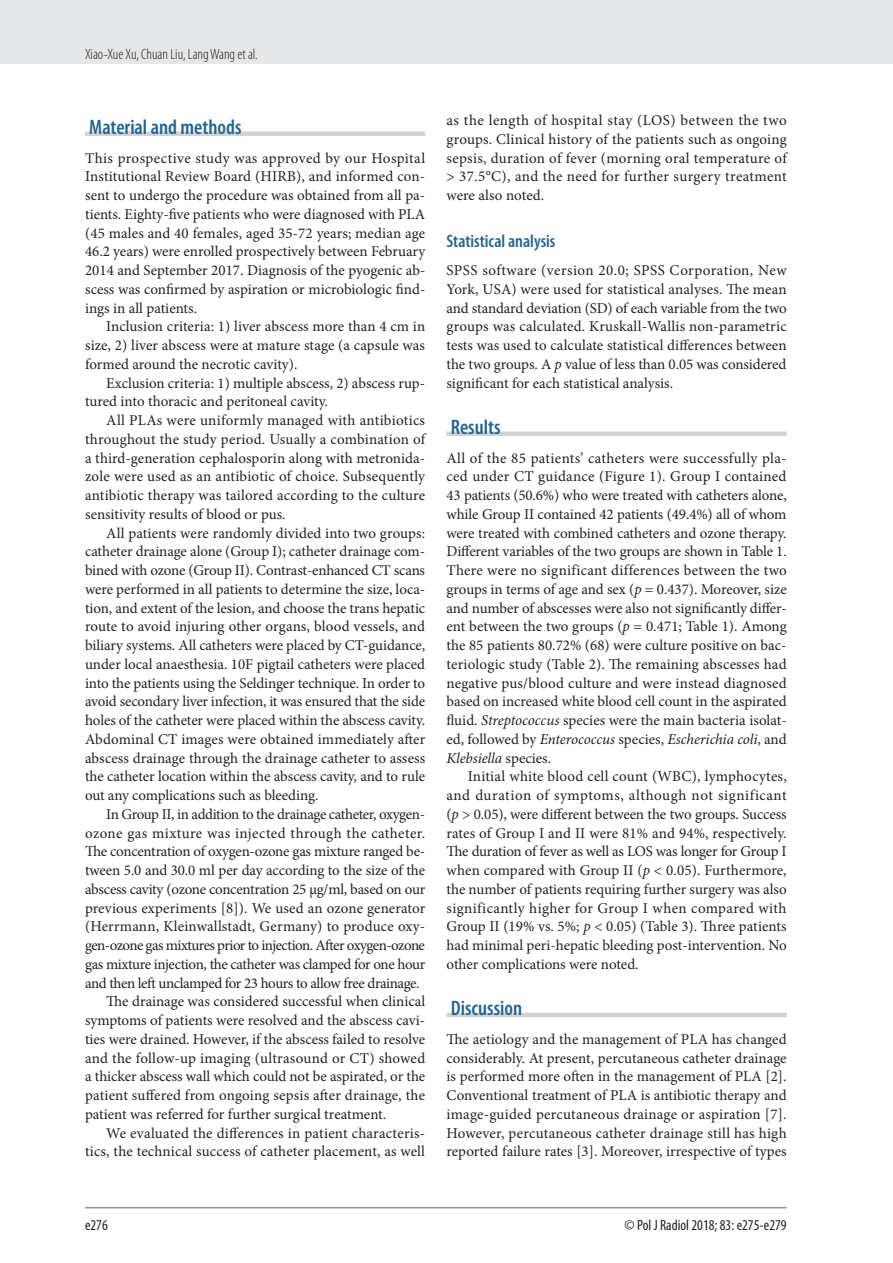
<style>
.page{position:relative;width:893px;height:1263px;background:#fff}
.page>*{position:absolute;margin:0;border:0;box-sizing:border-box;transform-origin:0 0}
.t1{font:600 condensed 21px "Myriad Pro";color:#24648f}
.t2{font:600 condensed 18px "Myriad Pro";color:#24648f}
.t3{font:15px/18.8px "Minion Pro";color:#231f20;text-align:justify}
.t4{font:15px "Minion Pro";letter-spacing:-.025em;color:#231f20}
.t5{font:15px "Minion Pro";letter-spacing:-.035em;color:#231f20}
.t6{font:15px "Minion Pro";letter-spacing:-.02em;color:#231f20}
.t7{font:15px "Minion Pro";letter-spacing:-.03em;color:#231f20}
.t8{font:15px "Minion Pro";letter-spacing:.025em;color:#231f20}
.t9{font:300 condensed 15px "Myriad Pro";color:#231f20}
.t10{font:condensed 15px "Myriad Pro";color:#231f20}
.s1{font-style:italic}
</style>
<div class="page">
<div style="left:0;top:0;width:893px;height:64px;background:#e6e7e9"></div>
<hr style="left:85px;top:1207px;width:702px;height:1px;background:#939598">
<div style="left:85px;top:131px;width:340px;height:5px;background:#d1d2d4"></div>
<div style="left:446px;top:431px;width:341px;height:5px;background:#d1d2d4"></div>
<hr style="left:446px;top:1013px;width:341px;height:4px;background:#d1d2d4">
<p class="t9" style="left:85px;top:45px;width:174px">Xiao-Xue Xu, Chuan Liu, Lang Wang et al.</p>
<h1 class="t1" style="left:89px;top:114px;width:154px">Material and methods</h1>
<p class="t3" style="left:85px;top:148px;width:342px">This prospective study was approved by our Hospital Institutional Review Board (HIRB), and informed con&shy;sent to undergo the procedure was obtained from all pa&shy;tients. Eighty-five patients who were diagnosed with PLA (45 males and 40 females, aged 35-72 years; median age 46.2 years) were enrolled prospectively between February 2014 and September 2017. Diagnosis of the pyogenic ab&shy;scess was confirmed by aspiration or microbiologic find&shy;ings in all patients.</p>
<p class="t3" style="left:85px;top:317px;width:342px;text-indent:21px">Inclusion criteria: 1) liver abscess more than 4 cm in size, 2) liver abscess were at mature stage (a capsule was formed around the necrotic cavity).</p>
<p class="t3" style="left:85px;top:373px;width:342px;text-indent:21px">Exclusion criteria: 1) multiple abscess, 2) abscess rup&shy;tured into thoracic and peritoneal cavity.</p>
<p class="t3" style="left:85px;top:411px;width:342px;text-indent:21px">All PLAs were uniformly managed with antibiotics throughout the study period. Usually a combination of a third-generation cephalosporin along with metronida&shy;zole were used as an antibiotic of choice. Subsequently antibiotic therapy was tailored according to the culture sensitivity results of blood or pus.</p>
<p class="t3" style="left:85px;top:523px;width:342px;text-indent:21px">All patients were randomly divided into two groups: catheter drainage alone (Group I); catheter drainage com&shy;bined with ozone (Group II). Contrast-enhanced CT scans were performed in all patients to determine the size, loca&shy;tion, and extent of the lesion, and choose the trans hepatic route to avoid injuring other organs, blood vessels, and biliary systems. All catheters were placed by CT-guidance, under local anaesthesia. 10F pigtail catheters were placed into the patients using the Seldinger technique. In order to avoid secondary liver infection, it was ensured that the side holes of the catheter were placed within the abscess cavity.<br>Abdominal CT images were obtained immediately after abscess drainage through the drainage catheter to assess the catheter location within the abscess cavity, and to rule out any complications such as bleeding.</p>
<p class="t4" style="left:106px;top:804px;width:320px">In Group II, in addition to the drainage catheter, oxygen-</p>
<p class="t8" style="left:85px;top:823px;width:342px">ozone gas mixture was injected through the catheter.</p>
<p class="t3" style="left:85px;top:842px;width:342px">The concentration of oxygen-ozone gas mixture ranged be-</p>
<p class="t3" style="left:85px;top:861px;width:342px">tween 5.0 and 30.0 ml per day according to the size of the</p>
<p class="t6" style="left:85px;top:879px;width:342px">abscess cavity (ozone concentration 25 μg/ml, based on our</p>
<p class="t3" style="left:85px;top:898px;width:342px">previous experiments [8]). We used an ozone generator</p>
<p class="t3" style="left:85px;top:917px;width:342px">(Herrmann, Kleinwallstadt, Germany) to produce oxy-</p>
<p class="t5" style="left:85px;top:935px;width:341px">gen-ozone gas mixtures prior to injection. After oxygen-ozone</p>
<p class="t4" style="left:85px;top:954px;width:342px">gas mixture injection, the catheter was clamped for one hour</p>
<p class="t7" style="left:85px;top:973px;width:336px">and then left unclamped for 23 hours to allow free drainage.</p>
<p class="t3" style="left:106px;top:992px;width:320px">The drainage was considered successful when clinical</p>
<p class="t3" style="left:85px;top:1011px;width:342px">symptoms of patients were resolved and the abscess cavi-</p>
<p class="t3" style="left:85px;top:1030px;width:342px">ties were drained. However, if the abscess failed to resolve</p>
<p class="t3" style="left:85px;top:1048px;width:342px">and the follow-up imaging (ultrasound or CT) showed</p>
<p class="t3" style="left:85px;top:1067px;width:342px">a thicker abscess wall which could not be aspirated, or the</p>
<p class="t3" style="left:85px;top:1086px;width:342px">patient suffered from ongoing sepsis after drainage, the</p>
<p class="t3" style="left:85px;top:1105px;width:303px">patient was referred for further surgical treatment.</p>
<p class="t3" style="left:106px;top:1123px;width:320px">We evaluated the differences in patient characteris-</p>
<p class="t3" style="left:85px;top:1142px;width:342px">tics, the technical success of catheter placement, as well</p>
<p class="t3" style="left:446px;top:111px;width:342px">as the length of hospital stay (LOS) between the two groups. Clinical history of the patients such as ongoing sepsis, duration of fever (morning oral temperature of &gt; 37.5°C), and the need for further surgery treatment were also noted.</p>
<p class="t2" style="left:446px;top:229px;width:110px">Statistical analysis</p>
<p class="t3" style="left:446px;top:261px;width:342px">SPSS software (version 20.0; SPSS Corporation, New York, USA) were used for statistical analyses. The mean and standard deviation (SD) of each variable from the two groups was calculated. Kruskall-Wallis non-parametric tests was used to calculate statistical differences between the two groups. A <span class="s1">p</span> value of less than 0.05 was considered significant for each statistical analysis.</p>
<h1 class="t1" style="left:451px;top:414px;width:51px">Results</h1>
<p class="t3" style="left:446px;top:448px;width:342px">All of the 85 patients’ catheters were successfully pla&shy;ced under CT guidance (Figure 1). Group I contained 43 patients (50.6%) who were treated with catheters alone, while Group II contained 42 patients (49.4%) all of whom were treated with combined catheters and ozone therapy.<br>Different variables of the two groups are shown in Table 1.<br>There were no significant differences between the two groups in terms of age and sex (<span class="s1">p</span> = 0.437). Moreover, size and number of abscesses were also not significantly differ&shy;ent between the two groups (<span class="s1">p</span> = 0.471; Table 1). Among the 85 patients 80.72% (68) were culture positive on bac&shy;teriologic study (Table 2). The remaining abscesses had negative pus/blood culture and were instead diagnosed based on increased white blood cell count in the aspirated fluid. <span class="s1">Streptococcus</span> species were the main bacteria isolat&shy;ed, followed by <span class="s1">Enterococcus</span> species, <span class="s1">Escherichia coli</span>, and <span class="s1">Klebsiella</span> species.</p>
<p class="t3" style="left:446px;top:767px;width:342px;text-indent:21px">Initial white blood cell count (WBC), lymphocytes, and duration of symptoms, although not significant (<span class="s1">p</span> &gt; 0.05), were different between the two groups. Success rates of Group I and II were 81% and 94%, respectively.<br>The duration of fever as well as LOS was longer for Group I when compared with Group II (<span class="s1">p</span> &lt; 0.05). Furthermore, the number of patients requiring further surgery was also significantly higher for Group I when compared with Group II (19% vs. 5%; <span class="s1">p</span> &lt; 0.05) (Table 3). Three patients had minimal peri-hepatic bleeding post-intervention. No other complications were noted.</p>
<h1 class="t1" style="left:451px;top:995px;width:73px">Discussion</h1>
<p class="t3" style="left:446px;top:1030px;width:342px">The aetiology and the management of PLA has changed considerably. At present, percutaneous catheter drainage is performed more often in the management of PLA [2].<br>Conventional treatment of PLA is antibiotic therapy and image-guided percutaneous drainage or aspiration [7].<br>However, percutaneous catheter drainage still has high reported failure rates [3]. Moreover, irrespective of types</p>
<p class="t10" style="left:85px;top:1216px;width:24px">e276</p>
<p class="t10" style="left:625px;top:1216px;width:164px">© Pol J Radiol 2018; 83: e275-e279</p>
</div>
